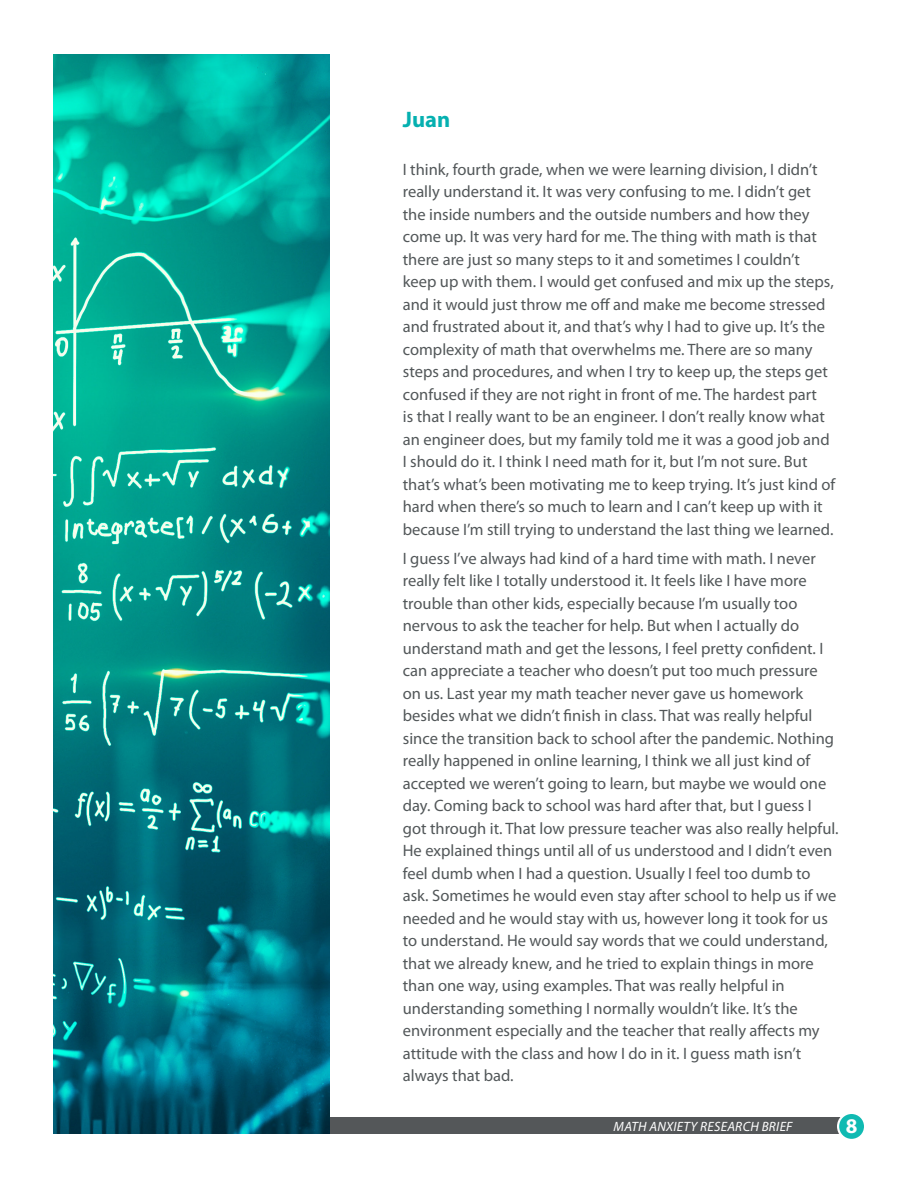
<style>
.page{position:relative;width:918px;height:1188px;background:#fff}
.page>*{position:absolute;margin:0;border:0;box-sizing:border-box;transform-origin:0 0}
.Sub_Header{font:700 22.5px "Myriad Pro";color:#05b0b0}
.t1{font:700 21px "Myriad Pro";color:#fff}
.BODY_Style{font:16.5px/22.5px "Myriad Pro";color:#525759}
.t2{font:italic 13.5px "Myriad Pro";letter-spacing:.02em;color:#fff}
</style>
<div class="page">
<div style="left:54px;top:1118px;width:791px;height:16px;background:#545759"></div>
<svg style="left:837px;top:1112px;width:29px;height:29px"></svg>
<div style="left:839px;top:1114px;width:25px;height:25px;background:#10bab2;border-radius:50%"></div>
<img style="left:53px;top:54px;width:276px;height:1080px">
<p class="Sub_Header" style="left:403px;top:105px;width:49px">Juan</p>
<p class="BODY_Style" style="left:403px;top:158px;width:434px">I think, fourth grade, when we were learning division, I didn’t really understand it. It was very confusing to me. I didn’t get the inside numbers and the outside numbers and how they come up. It was very hard for me. The thing with math is that there are just so many steps to it and sometimes I couldn’t keep up with them. I would get confused and mix up the steps, and it would just throw me off and make me become stressed and frustrated about it, and that’s why I had to give up. It’s the complexity of math that overwhelms me. There are so many steps and procedures, and when I try to keep up, the steps get confused if they are not right in front of me. The hardest part<br>is that I really want to be an engineer. I don’t really know what an engineer does, but my family told me it was a good job and I should do it. I think I need math for it, but I’m not sure. But that’s what’s been motivating me to keep trying. It’s just kind of hard when there’s so much to learn and I can’t keep up with it because I’m still trying to understand the last thing we learned.</p>
<p class="BODY_Style" style="left:403px;top:547px;width:437px">I guess I’ve always had kind of a hard time with math. I never really felt like I totally understood it. It feels like I have more trouble than other kids, especially because I’m usually too nervous to ask the teacher for help. But when I actually do understand math and get the lessons, I feel pretty confident. I can appreciate a teacher who doesn’t put too much pressure on us. Last year my math teacher never gave us homework besides what we didn’t finish in class. That was really helpful since the transition back to school after the pandemic. Nothing really happened in online learning, I think we all just kind of accepted we weren’t going to learn, but maybe we would one day. Coming back to school was hard after that, but I guess I got through it. That low pressure teacher was also really helpful.<br>He explained things until all of us understood and I didn’t even feel dumb when I had a question. Usually I feel too dumb to ask. Sometimes he would even stay after school to help us if we needed and he would stay with us, however long it took for us to understand. He would say words that we could understand, that we already knew, and he tried to explain things in more than one way, using examples. That was really helpful in understanding something I normally wouldn’t like. It’s the environment especially and the teacher that really affects my attitude with the class and how I do in it. I guess math isn’t always that bad.</p>
<p class="t2" style="left:614px;top:1118px;width:180px">MATH ANXIETY RESEARCH BRIEF</p>
<p class="t1" style="left:846px;top:1113px;width:13px">8</p>
</div>
